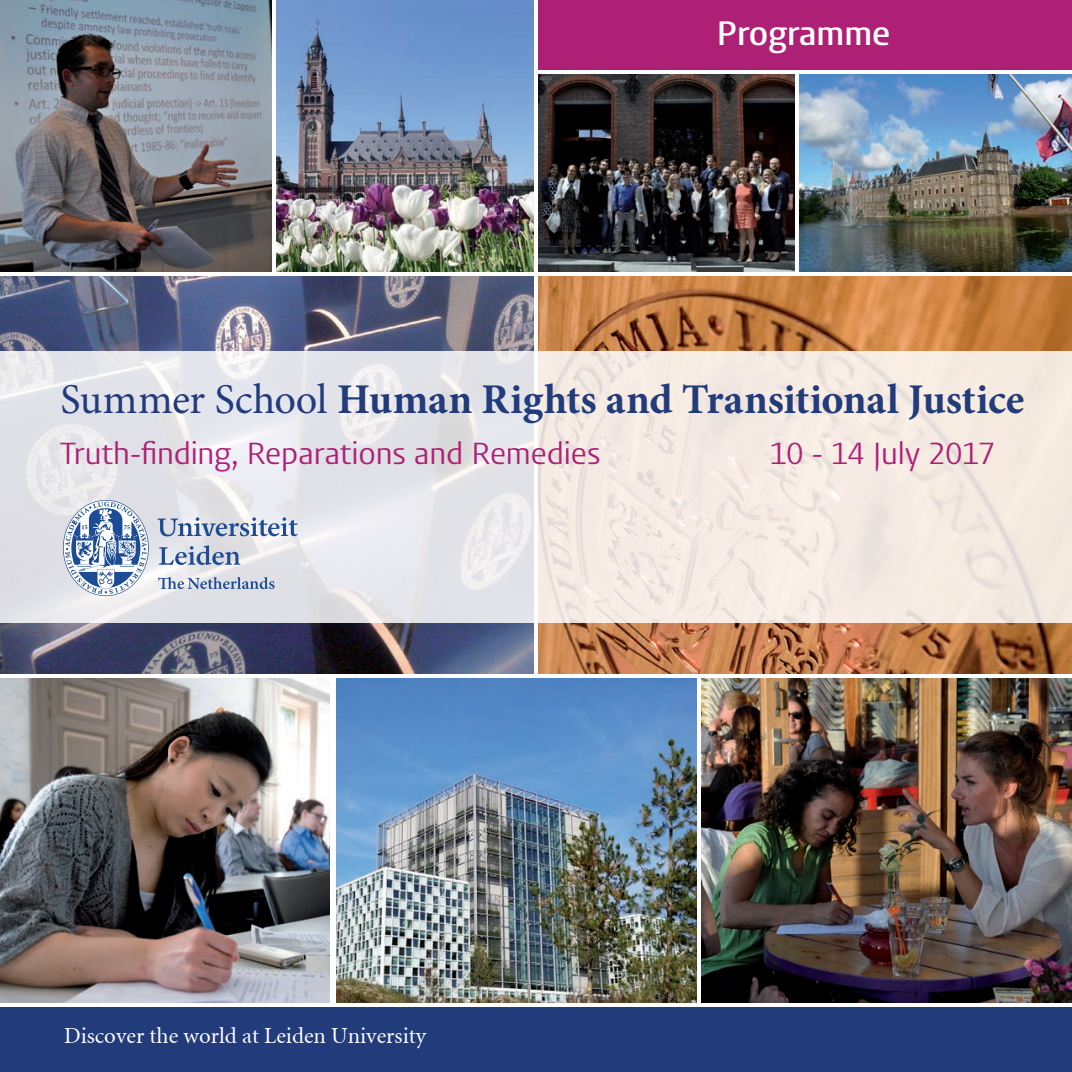
<style>
.page{position:relative;width:1072px;height:1072px;background:#fff}
.page>*{position:absolute;margin:0;border:0;box-sizing:border-box;transform-origin:0 0}
.t1{font:700 42.35px "Minion Pro";letter-spacing:-.005em;color:#223b7b}
.t2{font:600 35px "Vestula";color:#fff}
.t3{font:31.5px "Vestula";letter-spacing:-.01em;color:#ae2076}
.t4{font:22.75px "Minion";color:#fff}
.s1{font-weight:400}
</style>
<div class="page">
<div style="left:0;top:1007px;width:1071px;height:64px;background:#223b7b"></div>
<img style="left:538px;top:74px;width:257px;height:198px">
<img style="left:799px;top:74px;width:272px;height:198px">
<img style="left:276px;top:0;width:257px;height:272px">
<img style="left:0;top:0;width:271px;height:272px">
<img style="left:336px;top:678px;width:361px;height:324px">
<img style="left:702px;top:678px;width:369px;height:324px">
<img style="left:0;top:678px;width:329px;height:324px">
<img style="left:0;top:277px;width:533px;height:396px">
<img style="left:538px;top:277px;width:533px;height:396px">
<svg style="left:0;top:351px;width:1071px;height:271px;background:#ede7e6"></svg>
<div style="left:538px;top:0;width:533px;height:69px;background:#ae2076"></div>
<svg style="left:158px;top:577px;width:116px;height:12px"></svg>
<svg style="left:157px;top:517px;width:141px;height:48px;background:#bec7d8"></svg>
<svg style="left:63px;top:500px;width:86px;height:96px"></svg>
<p class="t2" style="left:716px;top:12px;width:175px">Programme</p>
<h1 class="t1" style="left:60px;top:369px;width:965px"><span class="s1">Summer School</span> Human Rights and Transitional Justice</h1>
<p class="t3" style="left:60px;top:434px;width:541px">Truth-finding, Reparations and Remedies</p>
<p class="t3" style="left:769px;top:434px;width:227px">10 - 14 July 2017</p>
<p class="t4" style="left:64px;top:1024px;width:363px">Discover the world at Leiden University</p>
</div>
